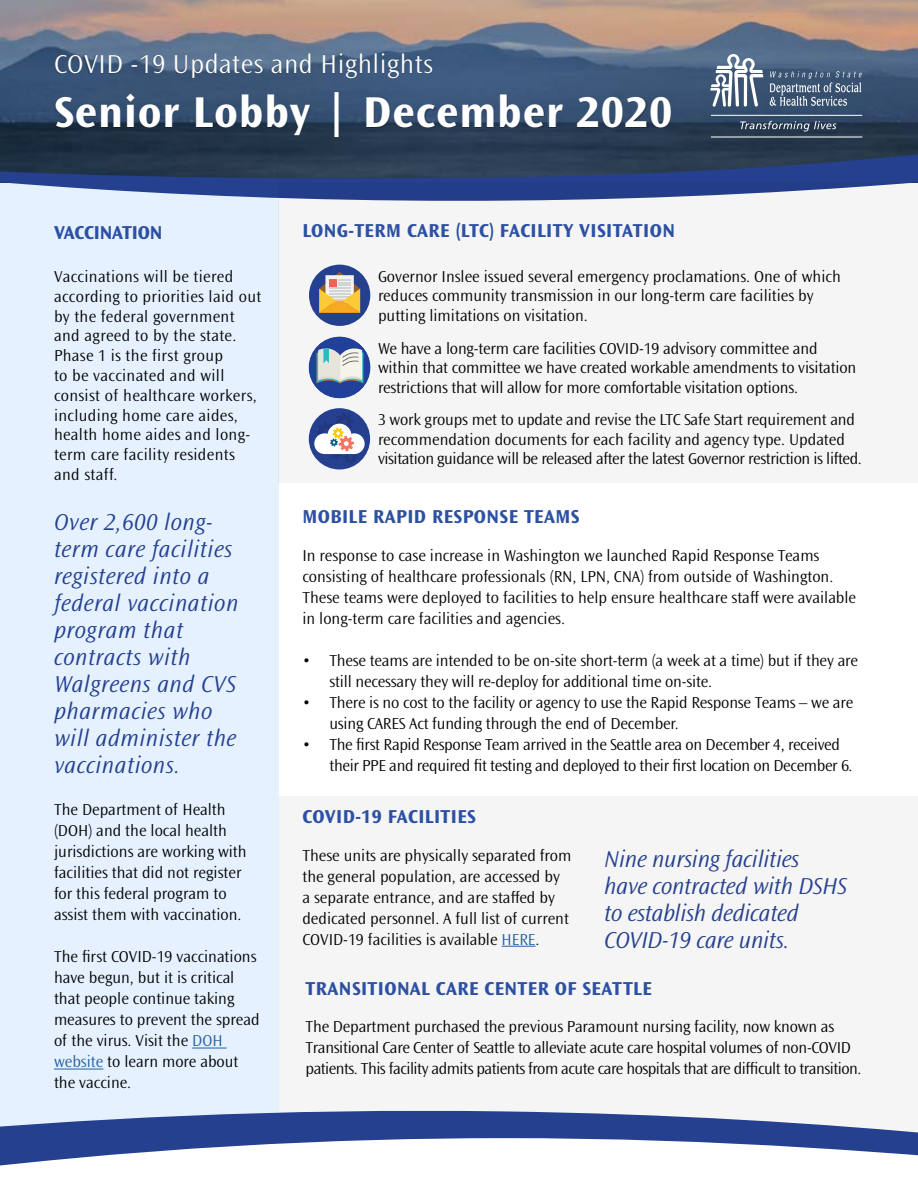
<style>
.page{position:relative;width:918px;height:1188px;background:#fff}
.page>*{position:absolute;margin:0;border:0;box-sizing:border-box;transform-origin:0 0}
.t1{font:700 45px "Ocean Sans MT Std";letter-spacing:.02em;color:#fff}
.t2{font:300 27px "Ocean Sans MT Std";letter-spacing:.02em;color:#fff}
.t3{font:italic 300 24px/27px "Ocean Sans MT Std";letter-spacing:.02em;color:#25408f}
.t4{font:italic 300 24px/27px "Ocean Sans MT Std";letter-spacing:-.01em;color:#25408f}
.t5{font:700 19.5px "Ocean Sans MT Std";letter-spacing:.02em;color:#2c50a3}
.t6{font:700 19.5px "Ocean Sans MT Std";letter-spacing:-.01em;color:#2c50a3}
.t7{font:300 16.5px/21px "Ocean Sans MT Std";color:#000}
.t8{font:300 16.5px/21px "Ocean Sans MT Std";letter-spacing:-.02em;color:#000}
.t9{font:300 16.5px/19.8px "Ocean Sans MT Std";letter-spacing:.02em;color:#000}
.s1{color:#215e9e}
</style>
<div class="page">
<div style="left:0;top:162px;width:279px;height:972px;background:#e5f1ff"></div>
<img style="left:0;top:0;width:918px;height:68px">
<svg style="left:0;top:68px;width:918px;height:130px;background:#2f4364"></svg>
<div style="left:279px;top:182px;width:639px;height:301px;background:#f5f5f5"></div>
<hr style="left:192px;top:1048px;width:35px;height:1px;background:#215e9e">
<hr style="left:54px;top:1069px;width:49px;height:1px;background:#215e9e">
<div style="left:55px;top:53px;width:617px;height:84px;background:#000;opacity:.35"></div>
<div style="left:279px;top:796px;width:639px;height:338px;background:#f5f5f5"></div>
<div style="left:309px;top:265px;width:61px;height:61px;background:#25408f;border-radius:50%"></div>
<svg style="left:319px;top:272px;width:41px;height:41px;background:#cbaf7c"></svg>
<div style="left:309px;top:337px;width:61px;height:61px;background:#21409a;border-radius:50%"></div>
<svg style="left:317px;top:344px;width:46px;height:40px"></svg>
<div style="left:309px;top:408px;width:61px;height:62px;background:#25408f;border-radius:50%"></div>
<svg style="left:314px;top:413px;width:51px;height:51px"></svg>
<svg style="left:770px;top:71px;width:92px;height:35px;background:#5b708a"></svg>
<svg style="left:710px;top:54px;width:53px;height:53px"></svg>
<hr style="left:711px;top:115px;width:151px;height:1px;background:#fff">
<hr style="left:711px;top:137px;width:151px;height:1px;background:#fff">
<svg style="left:740px;top:121px;width:96px;height:11px"></svg>
<hr style="left:502px;top:946px;width:34px;height:1px;background:#215e9e">
<svg style="left:0;top:1110px;width:918px;height:56px"></svg>
<h2 class="t2" style="left:54px;top:49px;width:380px">COVID -19 Updates and Highlights</h2>
<h1 class="t1" style="left:54px;top:87px;width:620px">Senior Lobby | December 2020</h1>
<p class="t6" style="left:54px;top:221px;width:110px">VACCINATION</p>
<p class="t9" style="left:54px;top:267px;width:209px">Vaccinations will be tiered according to priorities laid out by the federal government and agreed to by the state.<br>Phase 1 is the first group<br>to be vaccinated and will consist of healthcare workers, including home care aides, health home aides and long&shy;term care facility residents and staff.</p>
<h3 class="t3" style="left:54px;top:509px;width:186px">Over 2,600 long&shy;term care facilities registered into a federal vaccination program that contracts with<br>Walgreens and CVS pharmacies who will administer the vaccinations.</h3>
<p class="t7" style="left:54px;top:800px;width:194px">The Department of Health (DOH) and the local health jurisdictions are working with facilities that did not register for this federal program to assist them with vaccination.</p>
<p class="t7" style="left:54px;top:947px;width:207px">The first COVID-19 vaccinations have begun, but it is critical that people continue taking measures to prevent the spread of the virus. Visit the <span class="s1">DOH website</span> to learn more about the vaccine.</p>
<p class="t5" style="left:302px;top:220px;width:374px">LONG-TERM CARE (LTC) FACILITY VISITATION</p>
<p class="t7" style="left:378px;top:267px;width:464px;line-height:19.5px">Governor Inslee issued several emergency proclamations. One of which reduces community transmission in our long-term care facilities by putting limitations on visitation.</p>
<p class="t7" style="left:378px;top:339px;width:480px;line-height:19.5px">We have a long-term care facilities COVID-19 advisory committee and within that committee we have created workable amendments to visitation restrictions that will allow for more comfortable visitation options.</p>
<p class="t7" style="left:378px;top:410px;width:485px;line-height:19.5px">3 work groups met to update and revise the LTC Safe Start requirement and recommendation documents for each facility and agency type. Updated visitation guidance will be released after the latest Governor restriction is lifted.</p>
<p class="t5" style="left:302px;top:506px;width:279px">MOBILE RAPID RESPONSE TEAMS</p>
<p class="t7" style="left:302px;top:545px;width:555px">In response to case increase in Washington we launched Rapid Response Teams consisting of healthcare professionals (RN, LPN, CNA) from outside of Washington.<br>These teams were deployed to facilities to help ensure healthcare staff were available in long-term care facilities and agencies.</p>
<p class="t7" style="left:329px;top:650px;width:530px;text-indent:-27px">• These teams are intended to be on-site short-term (a week at a time) but if they are still necessary they will re-deploy for additional time on-site.</p>
<p class="t7" style="left:329px;top:692px;width:525px;text-indent:-27px">• There is no cost to the facility or agency to use the Rapid Response Teams – we are using CARES Act funding through the end of December.</p>
<p class="t8" style="left:329px;top:734px;width:525px;text-indent:-27px">• The first Rapid Response Team arrived in the Seattle area on December 4, received their PPE and required fit testing and deployed to their first location on December 6.</p>
<p class="t5" style="left:302px;top:806px;width:175px">COVID-19 FACILITIES</p>
<p class="t7" style="left:302px;top:845px;width:271px">These units are physically separated from the general population, are accessed by a separate entrance, and are staffed by dedicated personnel. A full list of current COVID-19 facilities is available <span class="s1">HERE</span>.</p>
<p class="t5" style="left:306px;top:977px;width:348px">TRANSITIONAL CARE CENTER OF SEATTLE</p>
<p class="t8" style="left:306px;top:1016px;width:557px">The Department purchased the previous Paramount nursing facility, now known as<br>Transitional Care Center of Seattle to alleviate acute care hospital volumes of non-COVID patients. This facility admits patients from acute care hospitals that are difficult to transition.</p>
<h3 class="t4" style="left:604px;top:846px;width:244px">Nine nursing facilities have contracted with DSHS to establish dedicated<br>COVID-19 care units.</h3>
</div>
